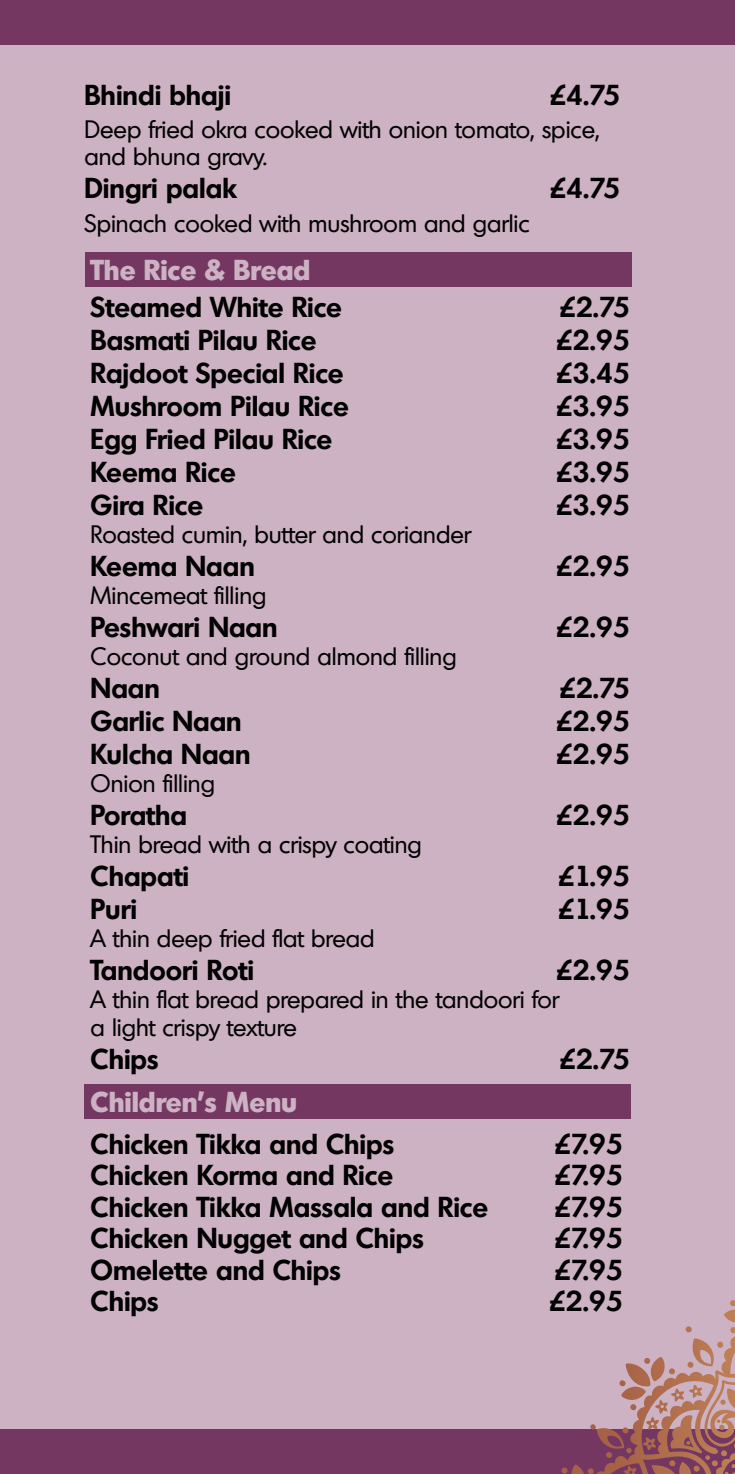
<style>
.page{position:relative;width:735px;height:1474px;background:#fff}
.page>*{position:absolute;margin:0;border:0;box-sizing:border-box;transform-origin:0 0}
.t1{font:600 28px "Montreal";color:#000}
.t2{font:700 28px "Montreal";color:#ccb2c2}
.t3{font:24.5px/26.2px "Montreal";color:#000}
</style>
<div class="page">
<div style="left:0;top:0;width:734px;height:1473px;background:#ccb2c2"></div>
<div style="left:0;top:0;width:734px;height:45px;background:#733761"></div>
<div style="left:0;top:1429px;width:734px;height:44px;background:#733761"></div>
<svg style="left:595px;top:1300px;width:139px;height:173px"></svg>
<div style="left:84px;top:1084px;width:546px;height:35px;background:#733761"></div>
<div style="left:86px;top:252px;width:545px;height:34px;background:#733761"></div>
<p class="t1" style="left:84px;top:76px;width:148px">Bhindi bhaji</p>
<p class="t1" style="left:549px;top:76px;width:72px">£4.75</p>
<p class="t3" style="left:84px;top:116px;width:516px">Deep fried okra cooked with onion tomato, spice, and bhuna gravy.</p>
<p class="t1" style="left:84px;top:170px;width:154px">Dingri palak</p>
<p class="t1" style="left:549px;top:170px;width:72px">£4.75</p>
<p class="t3" style="left:84px;top:209px;width:446px">Spinach cooked with mushroom and garlic</p>
<p class="t2" style="left:91px;top:250px;width:221px">The Rice &amp; Bread</p>
<p class="t1" style="left:91px;top:289px;width:253px">Steamed White Rice</p>
<p class="t1" style="left:559px;top:289px;width:72px">£2.75</p>
<p class="t1" style="left:91px;top:322px;width:227px">Basmati Pilau Rice</p>
<p class="t1" style="left:556px;top:322px;width:75px">£2.95</p>
<p class="t1" style="left:91px;top:355px;width:254px">Rajdoot Special Rice</p>
<p class="t1" style="left:556px;top:355px;width:75px">£3.45</p>
<p class="t1" style="left:91px;top:388px;width:259px">Mushroom Pilau Rice</p>
<p class="t1" style="left:556px;top:388px;width:75px">£3.95</p>
<p class="t1" style="left:91px;top:421px;width:243px">Egg Fried Pilau Rice</p>
<p class="t1" style="left:556px;top:421px;width:75px">£3.95</p>
<p class="t1" style="left:91px;top:453px;width:147px">Keema Rice</p>
<p class="t1" style="left:556px;top:453px;width:75px">£3.95</p>
<p class="t1" style="left:91px;top:486px;width:114px">Gira Rice</p>
<p class="t1" style="left:556px;top:486px;width:75px">£3.95</p>
<p class="t3" style="left:91px;top:521px;width:382px">Roasted cumin, butter and coriander</p>
<p class="t1" style="left:91px;top:547px;width:165px">Keema Naan</p>
<p class="t1" style="left:556px;top:547px;width:75px">£2.95</p>
<p class="t3" style="left:91px;top:582px;width:177px">Mincemeat filling</p>
<p class="t1" style="left:91px;top:608px;width:188px">Peshwari Naan</p>
<p class="t1" style="left:556px;top:608px;width:75px">£2.95</p>
<p class="t3" style="left:91px;top:642px;width:367px">Coconut and ground almond filling</p>
<p class="t1" style="left:91px;top:669px;width:71px">Naan</p>
<p class="t1" style="left:559px;top:669px;width:72px">£2.75</p>
<p class="t1" style="left:91px;top:702px;width:152px">Garlic Naan</p>
<p class="t1" style="left:556px;top:702px;width:75px">£2.95</p>
<p class="t1" style="left:91px;top:735px;width:161px">Kulcha Naan</p>
<p class="t1" style="left:556px;top:735px;width:75px">£2.95</p>
<p class="t3" style="left:91px;top:769px;width:126px">Onion filling</p>
<p class="t1" style="left:91px;top:796px;width:98px">Poratha</p>
<p class="t1" style="left:556px;top:796px;width:75px">£2.95</p>
<p class="t3" style="left:91px;top:830px;width:332px">Thin bread with a crispy coating</p>
<p class="t1" style="left:91px;top:857px;width:100px">Chapati</p>
<p class="t1" style="left:558px;top:857px;width:73px">£1.95</p>
<p class="t1" style="left:91px;top:890px;width:48px">Puri</p>
<p class="t1" style="left:558px;top:890px;width:73px">£1.95</p>
<p class="t3" style="left:91px;top:924px;width:285px">A thin deep fried flat bread</p>
<p class="t1" style="left:91px;top:951px;width:165px">Tandoori Roti</p>
<p class="t1" style="left:556px;top:951px;width:75px">£2.95</p>
<p class="t3" style="left:91px;top:984px;width:470px;line-height:28px">A thin flat bread prepared in the tandoori for a light crispy texture</p>
<p class="t1" style="left:91px;top:1040px;width:69px">Chips</p>
<p class="t1" style="left:559px;top:1040px;width:72px">£2.75</p>
<p class="t2" style="left:91px;top:1083px;width:208px">Children’s Menu</p>
<p class="t1" style="left:91px;top:1124px;width:305px">Chicken Tikka and Chips</p>
<p class="t1" style="left:554px;top:1124px;width:70px">£7.95</p>
<p class="t1" style="left:91px;top:1156px;width:304px">Chicken Korma and Rice</p>
<p class="t1" style="left:554px;top:1156px;width:70px">£7.95</p>
<p class="t1" style="left:91px;top:1187px;width:399px">Chicken Tikka Massala and Rice</p>
<p class="t1" style="left:554px;top:1187px;width:70px">£7.95</p>
<p class="t1" style="left:91px;top:1219px;width:334px">Chicken Nugget and Chips</p>
<p class="t1" style="left:554px;top:1219px;width:70px">£7.95</p>
<p class="t1" style="left:91px;top:1250px;width:252px">Omelette and Chips</p>
<p class="t1" style="left:554px;top:1250px;width:70px">£7.95</p>
<p class="t1" style="left:91px;top:1282px;width:69px">Chips</p>
<p class="t1" style="left:549px;top:1282px;width:75px">£2.95</p>
</div>
